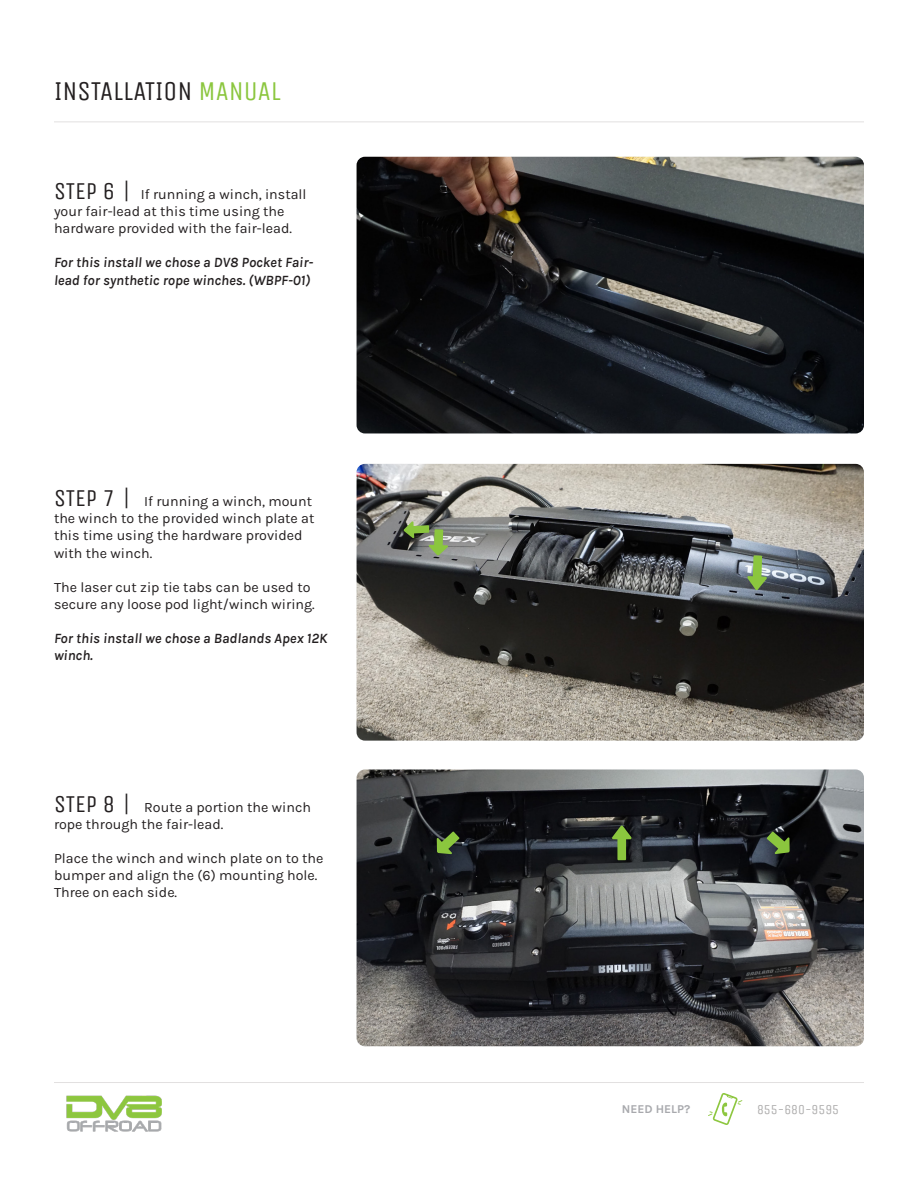
<style>
.page{position:relative;width:918px;height:1188px;background:#fff}
.page>*{position:absolute;margin:0;border:0;box-sizing:border-box;transform-origin:0 0}
.t1{font:27px "Unica One";color:#231f20}
.t2{font:14.25px/17.1px "Karla";color:#231f20}
.t3{font:italic 600 14.25px/17.1px "Karla";color:#231f20}
.t4{font:13.5px "Unica One";color:#aeadad}
.t5{font:700 12px "Karla";color:#a8a9ad}
.s1{color:#8bc63e}
.s2{font-family:"Unica One";font-size:24px}
</style>
<div class="page">
<img style="left:357px;top:464px;width:507px;height:277px">
<img style="left:357px;top:770px;width:507px;height:276px">
<img style="left:357px;top:157px;width:507px;height:276px">
<hr style="left:54px;top:122px;width:810px;height:1px;background:#e2e0e0">
<svg style="left:708px;top:1093px;width:34px;height:32px"></svg>
<hr style="left:54px;top:1082px;width:810px;height:1px;background:#e2e0e0">
<img style="left:66px;top:1095px;width:96px;height:37px">
<svg style="left:747px;top:555px;width:20px;height:35px"></svg>
<svg style="left:404px;top:521px;width:44px;height:35px;background:#798c62"></svg>
<svg style="left:437px;top:831px;width:22px;height:23px"></svg>
<svg style="left:767px;top:831px;width:23px;height:23px"></svg>
<svg style="left:612px;top:825px;width:20px;height:35px"></svg>
<p class="t1" style="left:54px;top:72px;width:228px">INSTALLATION <span class="s1">MANUAL</span></p>
<p class="t2" style="left:54px;top:185px;width:254px"><span class="s2">STEP 6 |</span> If running a winch, install your fair-lead at this time using the hardware provided with the fair-lead.</p>
<p class="t3" style="left:54px;top:254px;width:261px">For this install we chose a DV8 Pocket Fair&shy;lead for synthetic rope winches. (WBPF-01)</p>
<p class="t2" style="left:54px;top:492px;width:262px"><span class="s2">STEP 7 |</span> If running a winch, mount the winch to the provided winch plate at this time using the hardware provided with the winch.</p>
<p class="t2" style="left:54px;top:578px;width:262px">The laser cut zip tie tabs can be used to secure any loose pod light/winch wiring.</p>
<p class="t3" style="left:54px;top:629px;width:275px">For this install we chose a Badlands Apex 12K winch.</p>
<p class="t2" style="left:54px;top:798px;width:259px"><span class="s2">STEP 8 |</span> Route a portion the winch rope through the fair-lead.</p>
<p class="t2" style="left:54px;top:849px;width:271px">Place the winch and winch plate on to the bumper and align the (6) mounting hole.<br>Three on each side.</p>
<p class="t5" style="left:622px;top:1101px;width:70px">NEED HELP?</p>
<p class="t4" style="left:757px;top:1100px;width:84px">855-680-9595</p>
</div>
